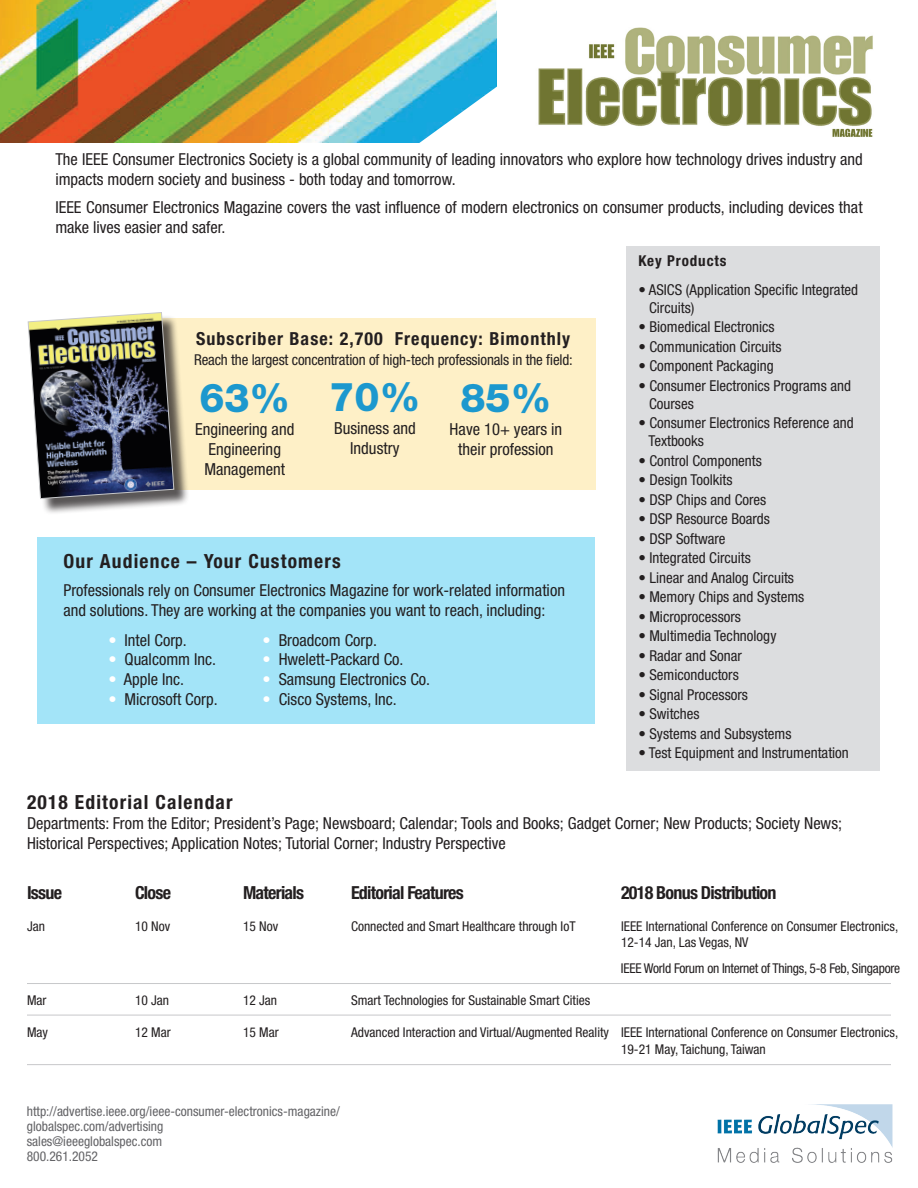
<style>
.page{position:relative;width:918px;height:1188px;background:#fff}
.page>*{position:absolute;margin:0;border:0;box-sizing:border-box;transform-origin:0 0}
.t1{font:800 39.9px "Helvetica Neue LT Std";color:#1c98ce}
.t2{font:700 condensed 19.5px "Helvetica Neue LT Std";letter-spacing:.06em;color:#231f20}
.t3{font:700 condensed 18px "Helvetica Neue LT Std";letter-spacing:-.04em;color:#231f20}
.t4{font:700 condensed 18px "Helvetica Neue LT Std";letter-spacing:.06em;color:#231f20}
.t5{font:condensed 16.65px/20px "Helvetica Neue LT Std";color:#231f20;text-align:center}
.t6{font:condensed 16.5px/19.8px "Helvetica Neue LT Std";color:#231f20}
.t7{font:condensed 15px "Helvetica Neue LT Std";color:#231f20}
.t8{font:700 condensed 15px "Helvetica Neue LT Std";letter-spacing:.06em;color:#231f20}
.t9{font:condensed 13.5px "Helvetica Neue LT Std";color:#231f20}
.t10{font:condensed 13.5px "Helvetica Neue LT Std";color:#636366}
.t11{font:condensed 13.5px "Helvetica Neue LT Std";letter-spacing:-.02em;color:#231f20}
.s1{color:#fff}
</style>
<div class="page">
<div style="left:626px;top:246px;width:254px;height:525px;background:#dcdddf"></div>
<img style="left:0;top:0;width:496px;height:143px">
<svg style="left:409px;top:68px;width:88px;height:75px"></svg>
<img style="left:717px;top:1105px;width:176px;height:58px">
<div style="left:38px;top:538px;width:558px;height:186px;background:#a3e4f8"></div>
<div style="left:135px;top:318px;width:461px;height:172px;background:#fef0c7"></div>
<div style="left:30px;top:314px;width:160px;height:201px;background:#231f20;opacity:.75"></div>
<img style="left:28px;top:312px;width:146px;height:187px">
<hr style="left:27px;top:983px;width:864px;height:1px;background:#c7c8ca">
<img style="left:538px;top:27px;width:335px;height:110px">
<hr style="left:27px;top:1015px;width:864px;height:1px;background:#c7c8ca">
<hr style="left:27px;top:1064px;width:864px;height:1px;background:#c7c8ca">
<p class="t6" style="left:55px;top:149px;width:809px">The IEEE Consumer Electronics Society is a global community of leading innovators who explore how technology drives industry and impacts modern society and business - both today and tomorrow.</p>
<p class="t6" style="left:55px;top:198px;width:809px">IEEE Consumer Electronics Magazine covers the vast influence of modern electronics on consumer products, including devices that make lives easier and safer.</p>
<p class="t4" style="left:196px;top:328px;width:376px">Subscriber Base: 2,700 Frequency: Bimonthly</p>
<p class="t7" style="left:194px;top:351px;width:380px">Reach the largest concentration of high-tech professionals in the field:</p>
<p class="t1" style="left:199px;top:374px;width:92px">63%</p>
<p class="t5" style="left:195px;top:419px;width:101px">Engineering and</p>
<p class="t5" style="left:208px;top:439px;width:74px">Engineering</p>
<p class="t5" style="left:204px;top:459px;width:82px">Management</p>
<p class="t1" style="left:330px;top:373px;width:92px">70%</p>
<p class="t5" style="left:334px;top:418px;width:83px">Business and<br>Industry</p>
<p class="t1" style="left:460px;top:374px;width:92px">85%</p>
<p class="t5" style="left:450px;top:419px;width:114px">Have 10+ years in</p>
<p class="t5" style="left:458px;top:439px;width:97px">their profession</p>
<p class="t2" style="left:63px;top:549px;width:279px">Our Audience – Your Customers</p>
<p class="t6" style="left:63px;top:581px;width:503px">Professionals rely on Consumer Electronics Magazine for work-related information and solutions. They are working at the companies you want to reach, including:</p>
<p class="t6" style="left:108px;top:630px;width:80px"><span class="s1">•</span> Intel Corp.</p>
<p class="t6" style="left:108px;top:650px;width:109px"><span class="s1">•</span> Qualcomm Inc.</p>
<p class="t6" style="left:108px;top:669px;width:77px"><span class="s1">•</span> Apple Inc.</p>
<p class="t6" style="left:108px;top:689px;width:111px"><span class="s1">•</span> Microsoft Corp.</p>
<p class="t6" style="left:263px;top:630px;width:116px"><span class="s1">•</span> Broadcom Corp.</p>
<p class="t6" style="left:263px;top:650px;width:143px"><span class="s1">•</span> Hwelett-Packard Co.</p>
<p class="t6" style="left:263px;top:669px;width:169px"><span class="s1">•</span> Samsung Electronics Co.</p>
<p class="t6" style="left:263px;top:689px;width:136px"><span class="s1">•</span> Cisco Systems, Inc.</p>
<p class="t8" style="left:638px;top:252px;width:90px">Key Products</p>
<p class="t7" style="left:638px;top:281px;width:221px">• ASICS (Application Specific Integrated</p>
<p class="t7" style="left:649px;top:299px;width:47px">Circuits)</p>
<p class="t7" style="left:638px;top:318px;width:138px">• Biomedical Electronics</p>
<p class="t7" style="left:638px;top:338px;width:145px">• Communication Circuits</p>
<p class="t7" style="left:638px;top:357px;width:137px">• Component Packaging</p>
<p class="t7" style="left:638px;top:377px;width:214px">• Consumer Electronics Programs and</p>
<p class="t7" style="left:649px;top:395px;width:46px">Courses</p>
<p class="t7" style="left:638px;top:414px;width:217px">• Consumer Electronics Reference and</p>
<p class="t7" style="left:649px;top:432px;width:57px">Textbooks</p>
<p class="t7" style="left:638px;top:452px;width:125px">• Control Components</p>
<p class="t7" style="left:638px;top:471px;width:96px">• Design Toolkits</p>
<p class="t7" style="left:638px;top:491px;width:129px">• DSP Chips and Cores</p>
<p class="t7" style="left:638px;top:510px;width:133px">• DSP Resource Boards</p>
<p class="t7" style="left:638px;top:530px;width:89px">• DSP Software</p>
<p class="t7" style="left:638px;top:549px;width:114px">• Integrated Circuits</p>
<p class="t7" style="left:638px;top:569px;width:157px">• Linear and Analog Circuits</p>
<p class="t7" style="left:638px;top:588px;width:167px">• Memory Chips and Systems</p>
<p class="t7" style="left:638px;top:608px;width:104px">• Microprocessors</p>
<p class="t7" style="left:638px;top:627px;width:140px">• Multimedia Technology</p>
<p class="t7" style="left:638px;top:647px;width:105px">• Radar and Sonar</p>
<p class="t7" style="left:638px;top:666px;width:102px">• Semiconductors</p>
<p class="t7" style="left:638px;top:686px;width:111px">• Signal Processors</p>
<p class="t7" style="left:638px;top:705px;width:63px">• Switches</p>
<p class="t7" style="left:638px;top:725px;width:155px">• Systems and Subsystems</p>
<p class="t7" style="left:638px;top:744px;width:212px">• Test Equipment and Instrumentation</p>
<p class="t2" style="left:27px;top:790px;width:207px">2018 Editorial Calendar</p>
<p class="t6" style="left:27px;top:813px;width:817px">Departments: From the Editor; President’s Page; Newsboard; Calendar; Tools and Books; Gadget Corner; New Products; Society News;<br>Historical Perspectives; Application Notes; Tutorial Corner; Industry Perspective</p>
<p class="t3" style="left:27px;top:881px;width:37px">Issue</p>
<p class="t3" style="left:135px;top:881px;width:38px">Close</p>
<p class="t3" style="left:243px;top:881px;width:63px">Materials</p>
<p class="t3" style="left:351px;top:881px;width:114px">Editorial Features</p>
<p class="t3" style="left:621px;top:881px;width:157px">2018 Bonus Distribution</p>
<p class="t9" style="left:27px;top:919px;width:19px">Jan</p>
<p class="t9" style="left:135px;top:919px;width:37px">10 Nov</p>
<p class="t9" style="left:243px;top:919px;width:37px">15 Nov</p>
<p class="t9" style="left:351px;top:919px;width:226px">Connected and Smart Healthcare through IoT</p>
<p class="t9" style="left:621px;top:919px;width:279px">IEEE International Conference on Consumer Electronics,</p>
<p class="t9" style="left:621px;top:935px;width:129px">12-14 Jan, Las Vegas, NV</p>
<p class="t11" style="left:621px;top:960px;width:281px">IEEE World Forum on Internet of Things, 5-8 Feb, Singapore</p>
<p class="t9" style="left:27px;top:992px;width:21px">Mar</p>
<p class="t9" style="left:135px;top:992px;width:36px">10 Jan</p>
<p class="t9" style="left:243px;top:992px;width:36px">12 Jan</p>
<p class="t9" style="left:351px;top:992px;width:241px">Smart Technologies for Sustainable Smart Cities</p>
<p class="t9" style="left:27px;top:1025px;width:22px">May</p>
<p class="t9" style="left:135px;top:1025px;width:37px">12 Mar</p>
<p class="t9" style="left:243px;top:1025px;width:37px">15 Mar</p>
<p class="t9" style="left:351px;top:1025px;width:549px">Advanced Interaction and Virtual/Augmented Reality IEEE International Conference on Consumer Electronics,</p>
<p class="t9" style="left:621px;top:1041px;width:146px">19-21 May, Taichung, Taiwan</p>
<p class="t10" style="left:27px;top:1103px;width:315px">http://advertise.ieee.org/ieee-consumer-electronics-magazine/</p>
<p class="t10" style="left:27px;top:1118px;width:138px">globalspec.com/advertising</p>
<p class="t10" style="left:27px;top:1133px;width:137px">sales@ieeeglobalspec.com</p>
<p class="t10" style="left:27px;top:1148px;width:73px">800.261.2052</p>
</div>
